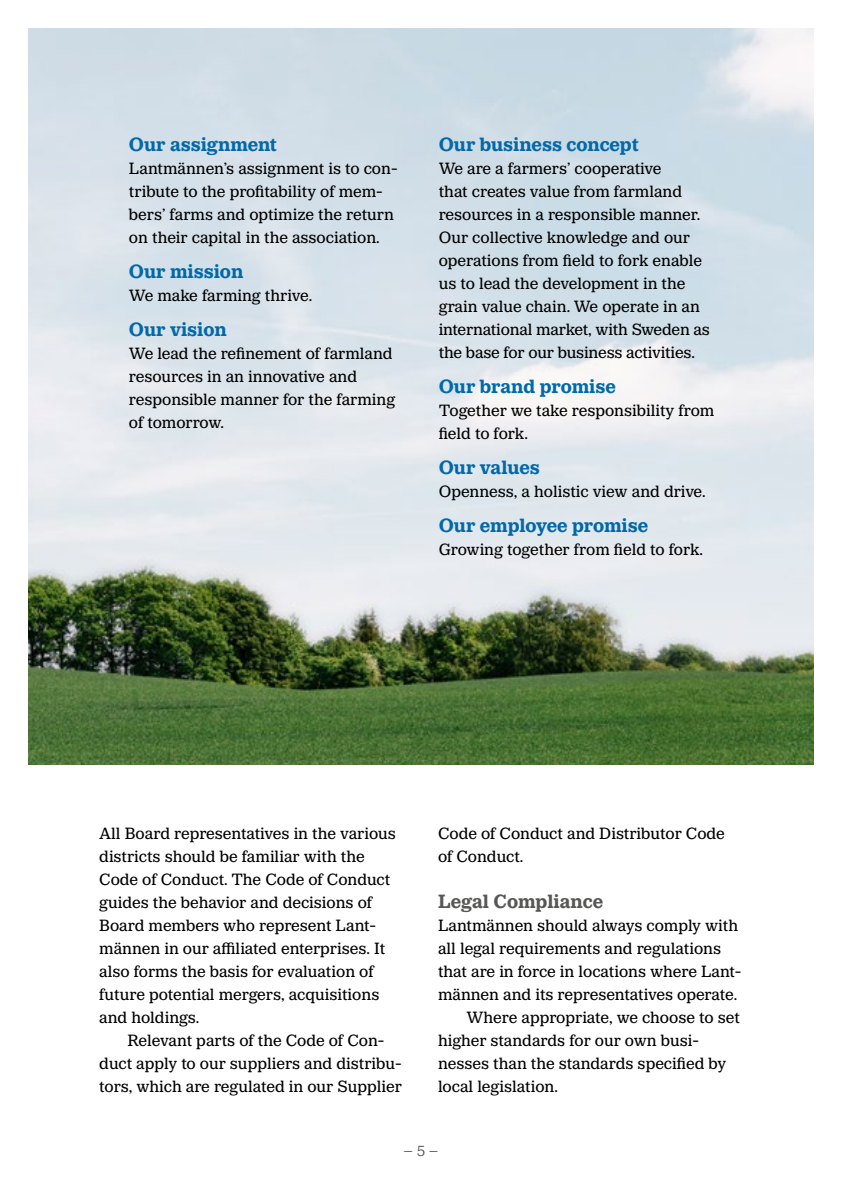
<style>
.page{position:relative;width:842px;height:1191px;background:#fff}
.page>*{position:absolute;margin:0;border:0;box-sizing:border-box;transform-origin:0 0}
.t1{font:700 20px "LM Serif";color:#0069aa}
.t2{font:700 20px "LM Serif";color:#575756}
.t3{font:17px/23px "LM Serif";color:#000}
.t4{font:300 16px "LM Sans";color:#575756}
</style>
<div class="page">
<img style="left:28px;top:28px;width:786px;height:736px">
<p class="t1" style="left:129px;top:133px;width:150px">Our assignment</p>
<p class="t3" style="left:129px;top:157px;width:270px">Lantmännen’s assignment is to con&shy;tribute to the profitability of mem&shy;bers’ farms and optimize the return on their capital in the association.</p>
<p class="t1" style="left:129px;top:260px;width:116px">Our mission</p>
<p class="t3" style="left:129px;top:284px;width:185px">We make farming thrive.</p>
<p class="t1" style="left:129px;top:318px;width:99px">Our vision</p>
<p class="t3" style="left:129px;top:342px;width:268px">We lead the refinement of farmland resources in an innovative and responsible manner for the farming of tomorrow.</p>
<p class="t1" style="left:439px;top:133px;width:202px">Our business concept</p>
<p class="t3" style="left:439px;top:157px;width:273px">We are a farmers’ cooperative<br>that creates value from farmland resources in a responsible manner.<br>Our collective knowledge and our operations from field to fork enable us to lead the development in the grain value chain. We operate in an international market, with Sweden as the base for our business activities.</p>
<p class="t1" style="left:439px;top:375px;width:178px">Our brand promise</p>
<p class="t3" style="left:439px;top:399px;width:277px">Together we take responsibility from field to fork.</p>
<p class="t1" style="left:439px;top:456px;width:103px">Our values</p>
<p class="t3" style="left:439px;top:480px;width:269px">Openness, a holistic view and drive.</p>
<p class="t1" style="left:439px;top:514px;width:211px">Our employee promise</p>
<p class="t3" style="left:439px;top:538px;width:266px">Growing together from field to fork.</p>
<p class="t3" style="left:99px;top:821px;width:298px">All Board representatives in the various districts should be familiar with the Code of Conduct. The Code of Conduct guides the behavior and decisions of Board members who represent Lant&shy;männen in our affiliated enterprises. It also forms the basis for evaluation of future potential mergers, acquisitions and holdings.</p>
<p class="t3" style="left:99px;top:1028px;width:304px;text-indent:28px">Relevant parts of the Code of Con&shy;duct apply to our suppliers and distribu&shy;tors, which are regulated in our Supplier</p>
<p class="t3" style="left:438px;top:821px;width:288px">Code of Conduct and Distributor Code of Conduct.</p>
<p class="t2" style="left:438px;top:889px;width:167px">Legal Compliance</p>
<p class="t3" style="left:438px;top:913px;width:302px">Lantmännen should always comply with</p>
<p class="t3" style="left:438px;top:936px;width:285px">all legal requirements and regulations</p>
<p class="t3" style="left:438px;top:959px;width:305px">that are in force in locations where Lant-</p>
<p class="t3" style="left:438px;top:982px;width:301px">männen and its representatives operate.</p>
<p class="t3" style="left:466px;top:1005px;width:275px">Where appropriate, we choose to set</p>
<p class="t3" style="left:438px;top:1028px;width:262px">higher standards for our own busi-</p>
<p class="t3" style="left:438px;top:1051px;width:290px">nesses than the standards specified by</p>
<p class="t3" style="left:438px;top:1074px;width:122px">local legislation.</p>
<p class="t4" style="left:403px;top:1142px;width:36px">– 5 –</p>
</div>
